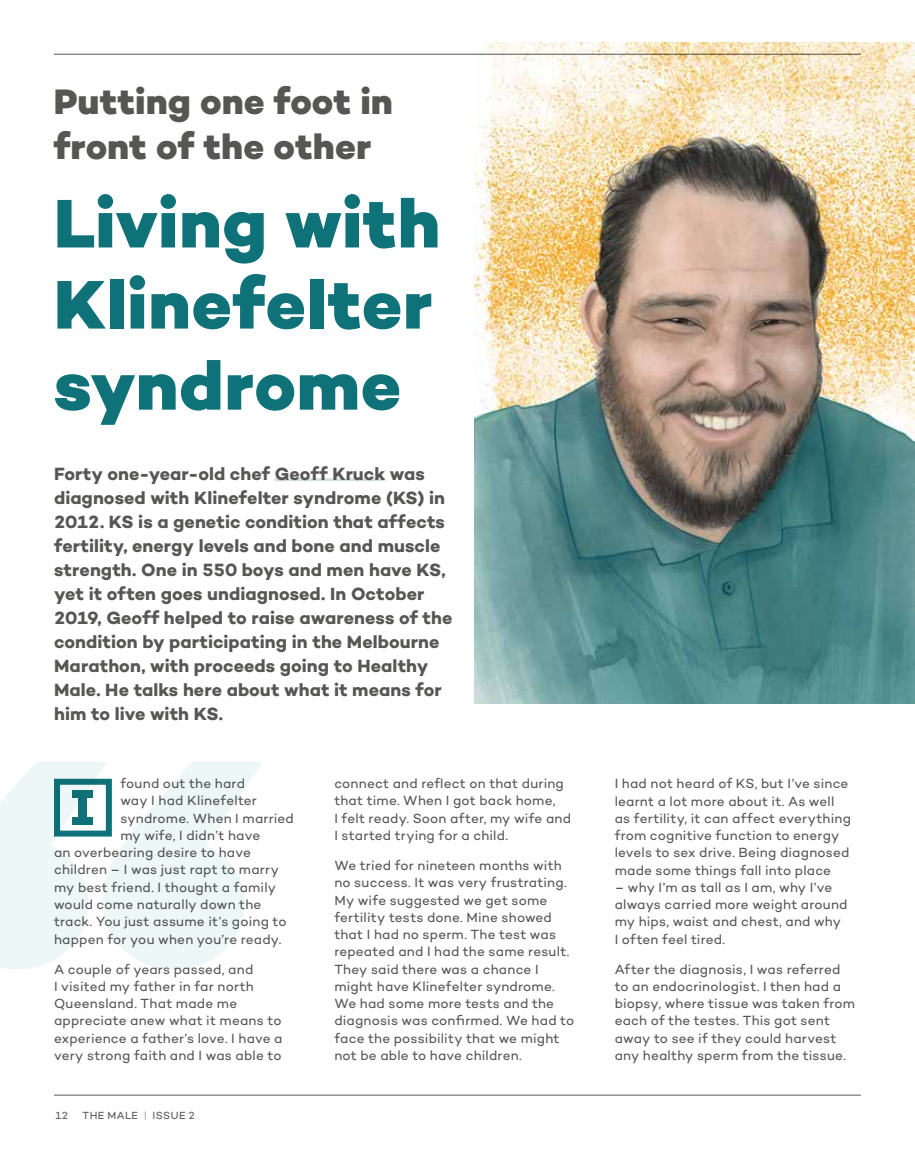
<style>
.page{position:relative;width:915px;height:1149px;background:#fff}
.page>*{position:absolute;margin:0;border:0;box-sizing:border-box;transform-origin:0 0}
.t1{font:800 69.9px/81px "Campton";letter-spacing:.005em;color:#107279;text-align:justify}
.t2{font:700 51.15px "Campton";color:#107279}
.t3{font:800 36px/45px "Campton";color:#565655}
.t4{font:700 18px/24px "Campton";letter-spacing:.005em;color:#565655}
.t5{font:13.5px/17.2px "Campton";letter-spacing:.015em;color:#565655}
.t6{font:10.5px "Campton";letter-spacing:.04em;color:#565655}
.s1{font-weight:200}
</style>
<div class="page">
<hr style="left:54px;top:54px;width:806px;height:1px;background:#565655">
<hr style="left:54px;top:1094px;width:806px;height:1px;background:#565655">
<hr style="left:274px;top:478px;width:111px;height:3px;background:#d5dee1">
<svg style="left:0;top:762px;width:263px;height:207px;fill:#edf7f8"></svg>
<img style="left:474px;top:43px;width:440px;height:660px">
<h3 class="t3" style="left:54px;top:79px;width:340px">Putting one foot in front of the other</h3>
<h1 class="t1" style="left:54px;top:183px;width:388px">Living with Klinefelter syndrome</h1>
<p class="t4" style="left:54px;top:461px;width:400px">Forty one-year-old chef Geoff Kruck was diagnosed with Klinefelter syndrome (KS) in 2012. KS is a genetic condition that affects fertility, energy levels and bone and muscle strength. One in 550 boys and men have KS, yet it often goes undiagnosed. In October 2019, Geoff helped to raise awareness of the condition by participating in the Melbourne Marathon, with proceeds going to Healthy Male. He talks here about what it means for him to live with KS.</p>
<p class="t5" style="left:120px;top:774px;width:126px">found out the hard</p>
<p class="t5" style="left:120px;top:791px;width:138px">way I had Klinefelter</p>
<p class="t5" style="left:120px;top:808px;width:175px">syndrome. When I married</p>
<p class="t5" style="left:120px;top:826px;width:141px">my wife, I didn’t have</p>
<p class="t5" style="left:54px;top:843px;width:198px">an overbearing desire to have</p>
<p class="t5" style="left:54px;top:860px;width:226px">children – I was just rapt to marry</p>
<p class="t5" style="left:54px;top:877px;width:223px">my best friend. I thought a family</p>
<p class="t5" style="left:54px;top:895px;width:209px">would come naturally down the</p>
<p class="t5" style="left:54px;top:912px;width:234px">track. You just assume it’s going to</p>
<p class="t5" style="left:54px;top:929px;width:229px">happen for you when you’re ready.</p>
<p class="t5" style="left:54px;top:959px;width:230px">A couple of years passed, and<br>I visited my father in far north<br>Queensland. That made me appreciate anew what it means to experience a father’s love. I have a very strong faith and I was able to</p>
<h2 class="t2" style="left:76px;top:774px;width:16px">I</h2>
<p class="t6" style="left:55px;top:1108px;width:15px">12</p>
<p class="t6" style="left:83px;top:1108px;width:114px">THE MALE <span class="s1">|</span> ISSUE 2</p>
<p class="t5" style="left:334px;top:774px;width:238px">connect and reflect on that during that time. When I got back home,<br>I felt ready. Soon after, my wife and<br>I started trying for a child.</p>
<p class="t5" style="left:334px;top:856px;width:241px">We tried for nineteen months with no success. It was very frustrating.<br>My wife suggested we get some fertility tests done. Mine showed that I had no sperm. The test was repeated and I had the same result.<br>They said there was a chance I might have Klinefelter syndrome.<br>We had some more tests and the diagnosis was confirmed. We had to face the possibility that we might not be able to have children.</p>
<p class="t5" style="left:614px;top:774px;width:238px">I had not heard of KS, but I’ve since learnt a lot more about it. As well as fertility, it can affect everything from cognitive function to energy levels to sex drive. Being diagnosed made some things fall into place</p>
<p class="t5" style="left:614px;top:878px;width:234px">– why I’m as tall as I am, why I’ve always carried more weight around my hips, waist and chest, and why<br>I often feel tired.</p>
<p class="t5" style="left:614px;top:959px;width:242px">After the diagnosis, I was referred to an endocrinologist. I then had a biopsy, where tissue was taken from each of the testes. This got sent away to see if they could harvest any healthy sperm from the tissue.</p>
</div>
